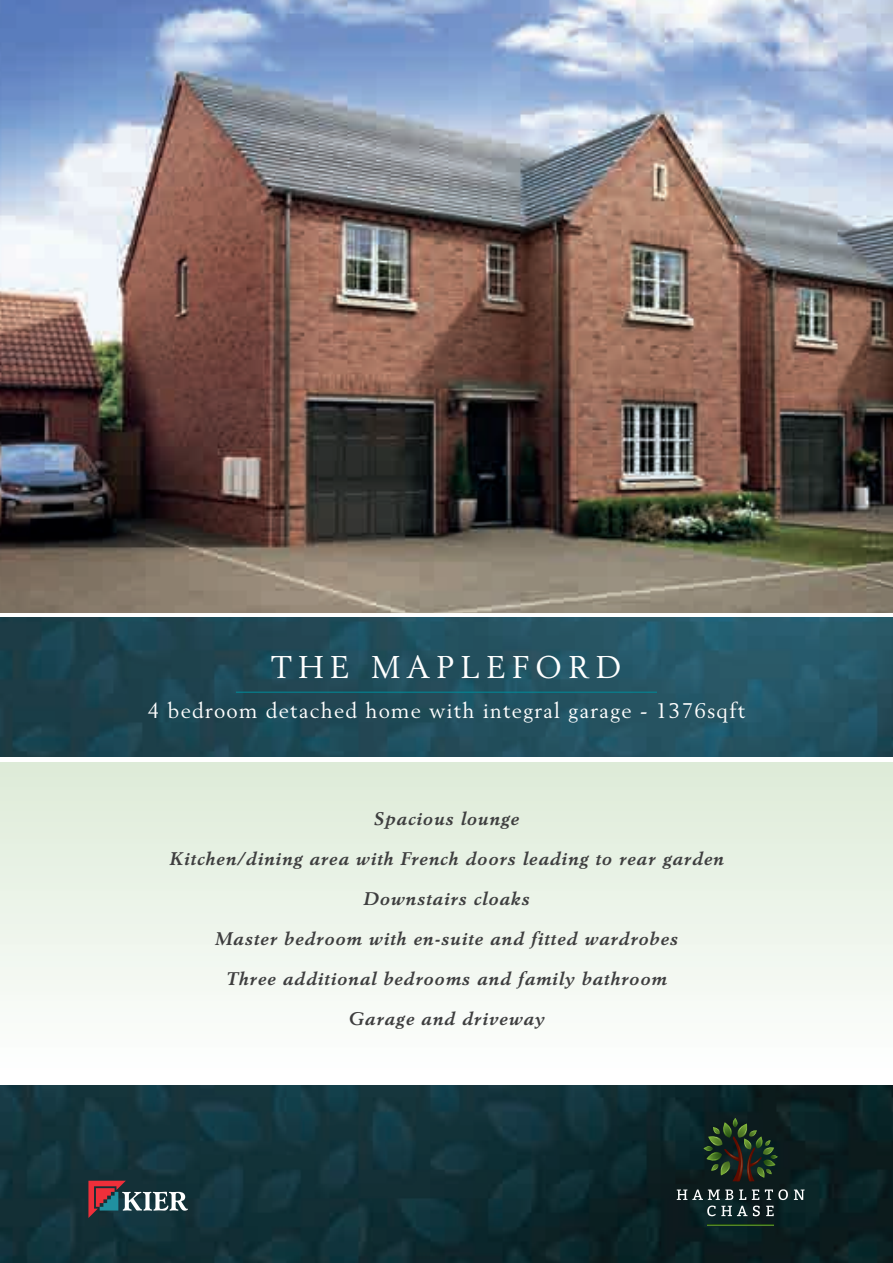
<style>
.page{position:relative;width:893px;height:1263px;background:#fff}
.page>*{position:absolute;margin:0;border:0;box-sizing:border-box;transform-origin:0 0}
.t1{font:31.05px "Berling";letter-spacing:.2em;color:#fff}
.t2{font:21px "Berling";letter-spacing:.06em;color:#fff}
.t3{font:italic 700 18px "Berling";letter-spacing:.06em;color:#3e3e3f}
</style>
<div class="page">
<div style="left:0;top:762px;width:893px;height:318px;background:linear-gradient(to bottom,#ddebd7,#feffff)"></div>
<img style="left:0;top:0;width:893px;height:612px">
<img style="left:0;top:618px;width:893px;height:139px">
<hr style="left:236px;top:692px;width:421px;height:1px;background:#008b99">
<img style="left:0;top:1086px;width:893px;height:177px">
<svg style="left:88px;top:1181px;width:100px;height:37px;background:#59565d"></svg>
<hr style="left:707px;top:1224px;width:67px;height:1px;background:#255110">
<svg style="left:703px;top:1118px;width:75px;height:63px;background:#21311f"></svg>
<svg style="left:794px;top:1189px;width:10px;height:11px"></svg>
<svg style="left:677px;top:1189px;width:111px;height:27px;background:#344547"></svg>
<h1 class="t1" style="left:271px;top:648px;width:352px">THE MAPLEFORD</h1>
<p class="t2" style="left:148px;top:698px;width:599px">4 bedroom detached home with integral garage - 1376sqft</p>
<p class="t3" style="left:374px;top:808px;width:146px">Spacious lounge</p>
<p class="t3" style="left:169px;top:848px;width:556px">Kitchen/dining area with French doors leading to rear garden</p>
<p class="t3" style="left:364px;top:888px;width:167px">Downstairs cloaks</p>
<p class="t3" style="left:215px;top:928px;width:464px">Master bedroom with en-suite and fitted wardrobes</p>
<p class="t3" style="left:226px;top:968px;width:442px">Three additional bedrooms and family bathroom</p>
<p class="t3" style="left:348px;top:1008px;width:198px">Garage and driveway</p>
</div>
